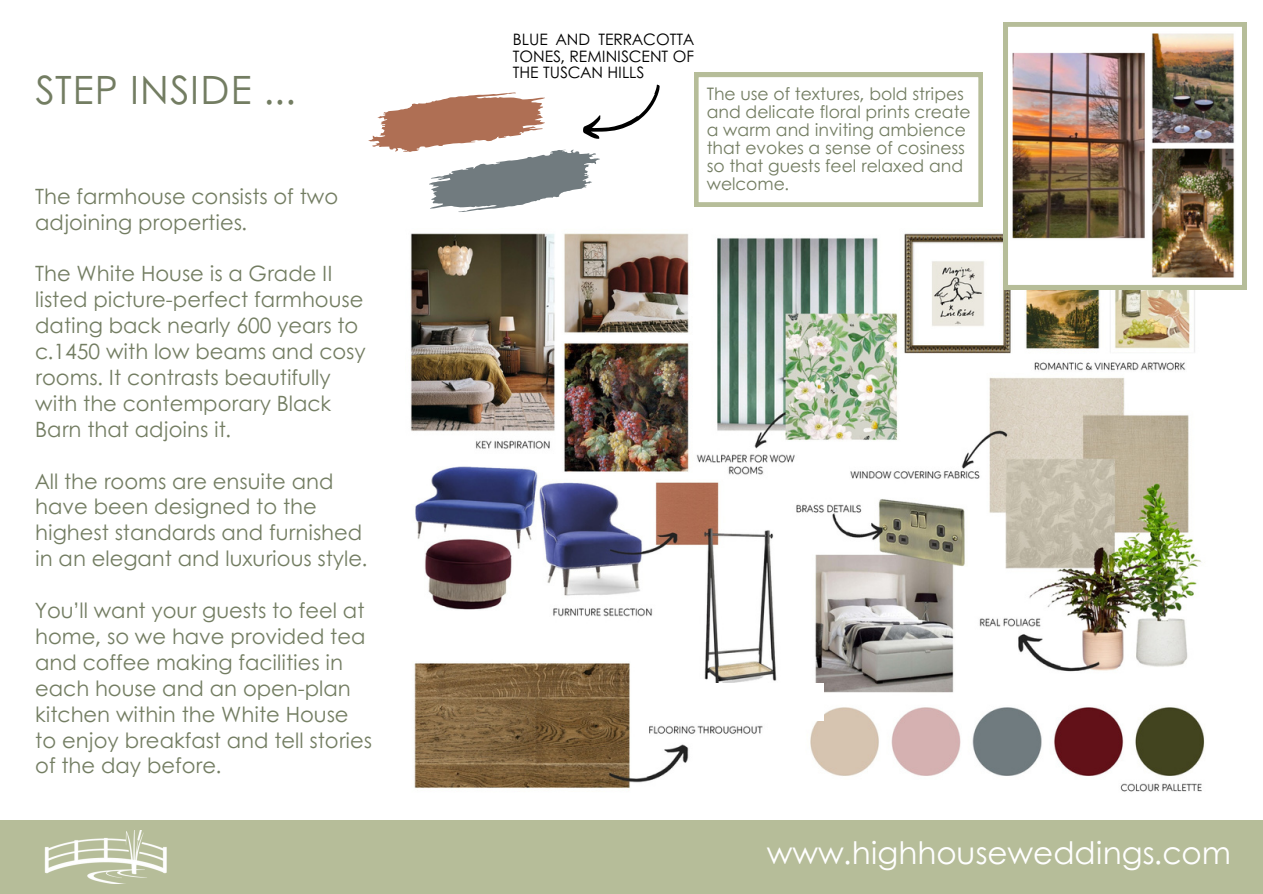
<style>
.page{position:relative;width:1263px;height:894px;background:#fff}
.page>*{position:absolute;margin:0;border:0;box-sizing:border-box;transform-origin:0 0}
.t1{font:39px "Century Gothic";letter-spacing:.025em;color:#737d62}
.t2{font:30.9px "Century Gothic";color:#fff}
.t3{font:21px/25.8px "Century Gothic";color:#737d62}
.t4{font:17.25px/18px "Century Gothic";color:#737d62}
.t5{font:15.75px/16.8px "Century Gothic";color:#000;text-align:justify}
</style>
<div class="page">
<img style="left:410px;top:233px;width:812px;height:559px">
<div style="left:709px;top:683px;width:115px;height:37px;background:#fff"></div>
<svg style="left:694px;top:73px;width:289px;height:133px"></svg>
<div style="left:0;top:820px;width:1263px;height:73px;background:#b6bd99"></div>
<img style="left:44px;top:830px;width:123px;height:53px">
<img style="left:1003px;top:22px;width:243px;height:267px">
<svg style="left:368px;top:85px;width:292px;height:127px"></svg>
<h3 class="t1" style="left:35px;top:60px;width:262px">STEP INSIDE ...</h3>
<h3 class="t3" style="left:35px;top:182px;width:304px">The farmhouse consists of two adjoining properties.</h3>
<h3 class="t3" style="left:35px;top:260px;width:332px">The White House is a Grade II listed picture-perfect farmhouse dating back nearly 600 years to c.1450 with low beams and cosy rooms. It contrasts beautifully with the contemporary Black<br>Barn that adjoins it.</h3>
<h3 class="t3" style="left:35px;top:467px;width:334px">All the rooms are ensuite and have been designed to the highest standards and furnished in an elegant and luxurious style.</h3>
<p class="t3" style="left:35px;top:596px;width:338px">You’ll want your guests to feel at home, so we have provided tea and coffee making facilities in each house and an open-plan kitchen within the White House to enjoy breakfast and tell stories of the day before.</p>
<p class="t5" style="left:513px;top:30px;width:183px">BLUE AND TERRACOTTA TONES, REMINISCENT OF THE TUSCAN HILLS</p>
<h4 class="t4" style="left:707px;top:84px;width:265px">The use of textures, bold stripes and delicate floral prints create a warm and inviting ambience that evokes a sense of cosiness so that guests feel relaxed and welcome.</h4>
<h1 class="t2" style="left:767px;top:828px;width:466px">www.highhouseweddings.com</h1>
</div>
